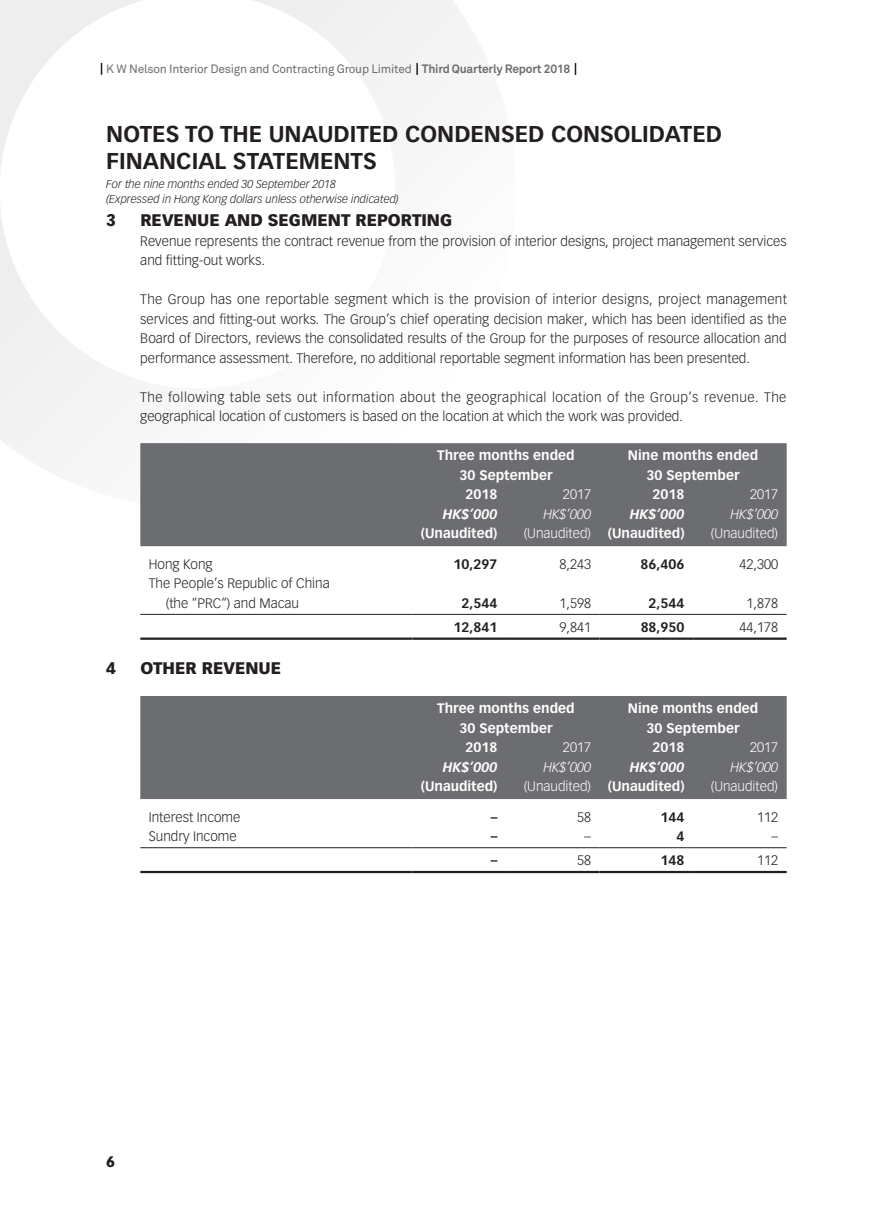
<style>
.page{position:relative;width:893px;height:1212px;background:#fff}
.page>*{position:absolute;margin:0;border:0;box-sizing:border-box;transform-origin:0 0}
.t1{font:700 22.5px/27px "Vectora LT Std";color:#231f20}
.t2{font:900 16.5px "Vectora LT Std";color:#231f20}
.t3{font:900 15px "Vectora LT Std";color:#231f20}
.t4{font:300 13.5px/19.5px "Vectora LT Std";color:#231f20}
.t5{font:300 13.5px/19.5px "Vectora LT Std";letter-spacing:.03em;color:#231f20}
.t6{font:700 13.5px/19.5px "Vectora LT Std";color:#fff;text-align:center}
.t7{font:300 13.5px "Vectora LT Std";color:#fff}
.t8{font:700 13.5px "Vectora LT Std";color:#231f20}
.t9{font:italic 700 13.5px "Vectora LT Std";color:#fff}
.t10{font:italic 300 13.5px "Vectora LT Std";color:#fff}
.t11{font:12px "Akkurat Pro";letter-spacing:-.02em;color:#6c6d70}
.t12{font:italic 300 11.25px/15px "Vectora LT Std";color:#231f20}
.s1{font-weight:700}
</style>
<div class="page">
<svg style="left:0;top:0;width:471px;height:464px"></svg>
<svg style="left:0;top:0;width:396px;height:388px"></svg>
<svg style="left:101px;top:63px;width:1px;height:12px"></svg>
<svg style="left:416px;top:63px;width:2px;height:12px"></svg>
<svg style="left:575px;top:63px;width:1px;height:12px"></svg>
<div style="left:140px;top:443px;width:647px;height:103px;background:#6c6d70"></div>
<hr style="left:140px;top:614px;width:272px;height:1px;background:#231f20">
<hr style="left:412px;top:614px;width:94px;height:1px;background:#231f20">
<hr style="left:506px;top:614px;width:94px;height:1px;background:#231f20">
<hr style="left:600px;top:614px;width:93px;height:1px;background:#231f20">
<hr style="left:693px;top:614px;width:94px;height:1px;background:#231f20">
<hr style="left:140px;top:637px;width:272px;height:3px;background:#231f20">
<hr style="left:412px;top:637px;width:94px;height:3px;background:#231f20">
<hr style="left:506px;top:637px;width:94px;height:3px;background:#231f20">
<hr style="left:600px;top:637px;width:93px;height:3px;background:#231f20">
<hr style="left:693px;top:637px;width:94px;height:3px;background:#231f20">
<div style="left:140px;top:696px;width:647px;height:103px;background:#6c6d70"></div>
<hr style="left:140px;top:847px;width:272px;height:1px;background:#231f20">
<hr style="left:412px;top:847px;width:94px;height:1px;background:#231f20">
<hr style="left:506px;top:847px;width:94px;height:1px;background:#231f20">
<hr style="left:600px;top:847px;width:93px;height:1px;background:#231f20">
<hr style="left:693px;top:847px;width:94px;height:1px;background:#231f20">
<hr style="left:140px;top:871px;width:272px;height:2px;background:#231f20">
<hr style="left:412px;top:871px;width:94px;height:2px;background:#231f20">
<hr style="left:506px;top:871px;width:94px;height:2px;background:#231f20">
<hr style="left:600px;top:871px;width:93px;height:2px;background:#231f20">
<hr style="left:693px;top:871px;width:94px;height:2px;background:#231f20">
<p class="t11" style="left:106px;top:62px;width:466px">K W Nelson Interior Design and Contracting Group Limited <span class="s1">Third Quarterly Report 2018</span></p>
<h1 class="t1" style="left:106px;top:120px;width:617px">NOTES TO THE UNAUDITED CONDENSED CONSOLIDATED<br>FINANCIAL STATEMENTS</h1>
<p class="t12" style="left:106px;top:176px;width:294px">For the nine months ended 30 September 2018<br>(Expressed in Hong Kong dollars unless otherwise indicated)</p>
<p class="t2" style="left:106px;top:210px;width:11px">3</p>
<p class="t2" style="left:140px;top:210px;width:313px">REVENUE AND SEGMENT REPORTING</p>
<p class="t4" style="left:140px;top:231px;width:648px">Revenue represents the contract revenue from the provision of interior designs, project management services and fitting-out works.</p>
<p class="t4" style="left:140px;top:290px;width:648px;text-align:justify">The Group has one reportable segment which is the provision of interior designs, project management services and fitting-out works. The Group’s chief operating decision maker, which has been identified as the Board of Directors, reviews the consolidated results of the Group for the purposes of resource allocation and performance assessment. Therefore, no additional reportable segment information has been presented.</p>
<p class="t5" style="left:140px;top:387px;width:648px">The following table sets out information about the geographical location of the Group’s revenue. The geographical location of customers is based on the location at which the work was provided.</p>
<p class="t6" style="left:437px;top:446px;width:139px">Three months ended<br>30 September</p>
<p class="t6" style="left:628px;top:446px;width:132px">Nine months ended<br>30 September</p>
<p class="t6" style="left:466px;top:485px;width:33px">2018</p>
<p class="t7" style="left:563px;top:487px;width:30px">2017</p>
<p class="t6" style="left:653px;top:485px;width:33px">2018</p>
<p class="t7" style="left:750px;top:487px;width:30px">2017</p>
<p class="t9" style="left:443px;top:506px;width:56px">HK$’000</p>
<p class="t10" style="left:543px;top:506px;width:49px">HK$’000</p>
<p class="t9" style="left:630px;top:506px;width:56px">HK$’000</p>
<p class="t10" style="left:730px;top:506px;width:49px">HK$’000</p>
<p class="t6" style="left:421px;top:524px;width:78px">(Unaudited)</p>
<p class="t7" style="left:524px;top:526px;width:162px">(Unaudited) <span class="s1">(Unaudited)</span></p>
<p class="t7" style="left:711px;top:526px;width:69px">(Unaudited)</p>
<p class="t4" style="left:149px;top:554px;width:65px">Hong Kong</p>
<p class="t8" style="left:454px;top:556px;width:45px">10,297</p>
<p class="t4" style="left:559px;top:554px;width:33px">8,243</p>
<p class="t8" style="left:641px;top:556px;width:45px">86,406</p>
<p class="t4" style="left:739px;top:554px;width:40px">42,300</p>
<p class="t4" style="left:166px;top:574px;width:165px;text-indent:-17px">The People’s Republic of China (the “PRC“) and Macau</p>
<p class="t8" style="left:462px;top:595px;width:37px">2,544</p>
<p class="t4" style="left:559px;top:593px;width:33px">1,598</p>
<p class="t8" style="left:649px;top:595px;width:37px">2,544</p>
<p class="t4" style="left:747px;top:593px;width:33px">1,878</p>
<p class="t8" style="left:454px;top:619px;width:45px">12,841</p>
<p class="t4" style="left:559px;top:618px;width:33px">9,841</p>
<p class="t8" style="left:641px;top:619px;width:45px">88,950</p>
<p class="t4" style="left:739px;top:618px;width:40px">44,178</p>
<p class="t2" style="left:106px;top:658px;width:11px">4</p>
<p class="t2" style="left:140px;top:658px;width:142px">OTHER REVENUE</p>
<p class="t6" style="left:437px;top:699px;width:139px">Three months ended<br>30 September</p>
<p class="t6" style="left:628px;top:699px;width:132px">Nine months ended<br>30 September</p>
<p class="t6" style="left:466px;top:738px;width:33px">2018</p>
<p class="t7" style="left:563px;top:740px;width:30px">2017</p>
<p class="t6" style="left:653px;top:738px;width:33px">2018</p>
<p class="t7" style="left:750px;top:740px;width:30px">2017</p>
<p class="t9" style="left:443px;top:759px;width:56px">HK$’000</p>
<p class="t10" style="left:543px;top:759px;width:49px">HK$’000</p>
<p class="t9" style="left:630px;top:759px;width:56px">HK$’000</p>
<p class="t10" style="left:730px;top:759px;width:49px">HK$’000</p>
<p class="t6" style="left:421px;top:777px;width:78px">(Unaudited)</p>
<p class="t7" style="left:524px;top:778px;width:162px">(Unaudited) <span class="s1">(Unaudited)</span></p>
<p class="t7" style="left:711px;top:778px;width:69px">(Unaudited)</p>
<p class="t4" style="left:149px;top:807px;width:93px">Interest Income</p>
<p class="t8" style="left:491px;top:809px;width:8px">–</p>
<p class="t4" style="left:577px;top:807px;width:16px">58</p>
<p class="t8" style="left:661px;top:809px;width:25px">144</p>
<p class="t4" style="left:757px;top:807px;width:23px">112</p>
<p class="t4" style="left:149px;top:827px;width:89px">Sundry Income</p>
<p class="t8" style="left:491px;top:828px;width:8px">–</p>
<p class="t4" style="left:584px;top:827px;width:8px">–</p>
<p class="t8" style="left:677px;top:828px;width:9px">4</p>
<p class="t4" style="left:771px;top:827px;width:8px">–</p>
<p class="t8" style="left:491px;top:852px;width:8px">–</p>
<p class="t4" style="left:577px;top:851px;width:16px">58</p>
<p class="t8" style="left:661px;top:852px;width:25px">148</p>
<p class="t4" style="left:757px;top:851px;width:23px">112</p>
<p class="t3" style="left:106px;top:1152px;width:10px">6</p>
</div>
